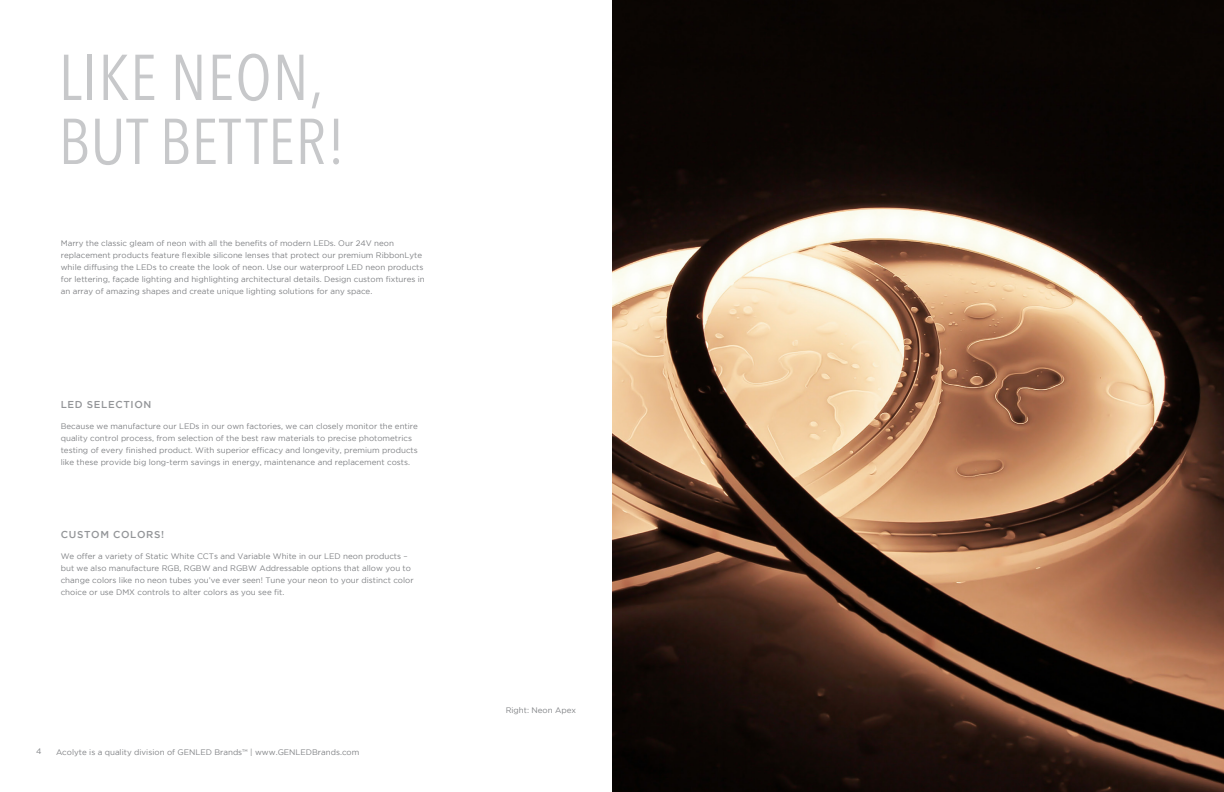
<style>
.page{position:relative;width:1224px;height:792px;background:#fff}
.page>*{position:absolute;margin:0;border:0;box-sizing:border-box;transform-origin:0 0}
.t1{font:64px/64px "Avenir Next Condensed";letter-spacing:.015em;color:#c7c8ca}
.t2{font:500 10px "Gotham";letter-spacing:.065em;color:#939598}
.t3{font:8px/12px "Gotham";color:#808285}
</style>
<div class="page">
<img style="left:612px;top:0;width:612px;height:792px">
<h1 class="t1" style="left:59px;top:43px;width:288px">LIKE NEON,<br>BUT BETTER!</h1>
<p class="t3" style="left:61px;top:237px;width:366px">Marry the classic gleam of neon with all the benefits of modern LEDs. Our 24V neon replacement products feature flexible silicone lenses that protect our premium RibbonLyte while diffusing the LEDs to create the look of neon. Use our waterproof LED neon products for lettering, façade lighting and highlighting architectural details. Design custom fixtures in an array of amazing shapes and create unique lighting solutions for any space.</p>
<p class="t2" style="left:61px;top:399px;width:92px">LED SELECTION</p>
<p class="t3" style="left:61px;top:420px;width:359px">Because we manufacture our LEDs in our own factories, we can closely monitor the entire quality control process, from selection of the best raw materials to precise photometrics testing of every finished product. With superior efficacy and longevity, premium products like these provide big long-term savings in energy, maintenance and replacement costs.</p>
<p class="t2" style="left:61px;top:529px;width:105px">CUSTOM COLORS!</p>
<p class="t3" style="left:61px;top:550px;width:354px">We offer a variety of Static White CCTs and Variable White in our LED neon products – but we also manufacture RGB, RGBW and RGBW Addressable options that allow you to change colors like no neon tubes you’ve ever seen! Tune your neon to your distinct color choice or use DMX controls to alter colors as you see fit.</p>
<p class="t3" style="left:36px;top:745px;width:7px">4</p>
<p class="t3" style="left:56px;top:746px;width:305px">Acolyte is a quality division of GENLED Brands™ | www.GENLEDBrands.com</p>
<p class="t3" style="left:506px;top:704px;width:72px">Right: Neon Apex</p>
</div>
